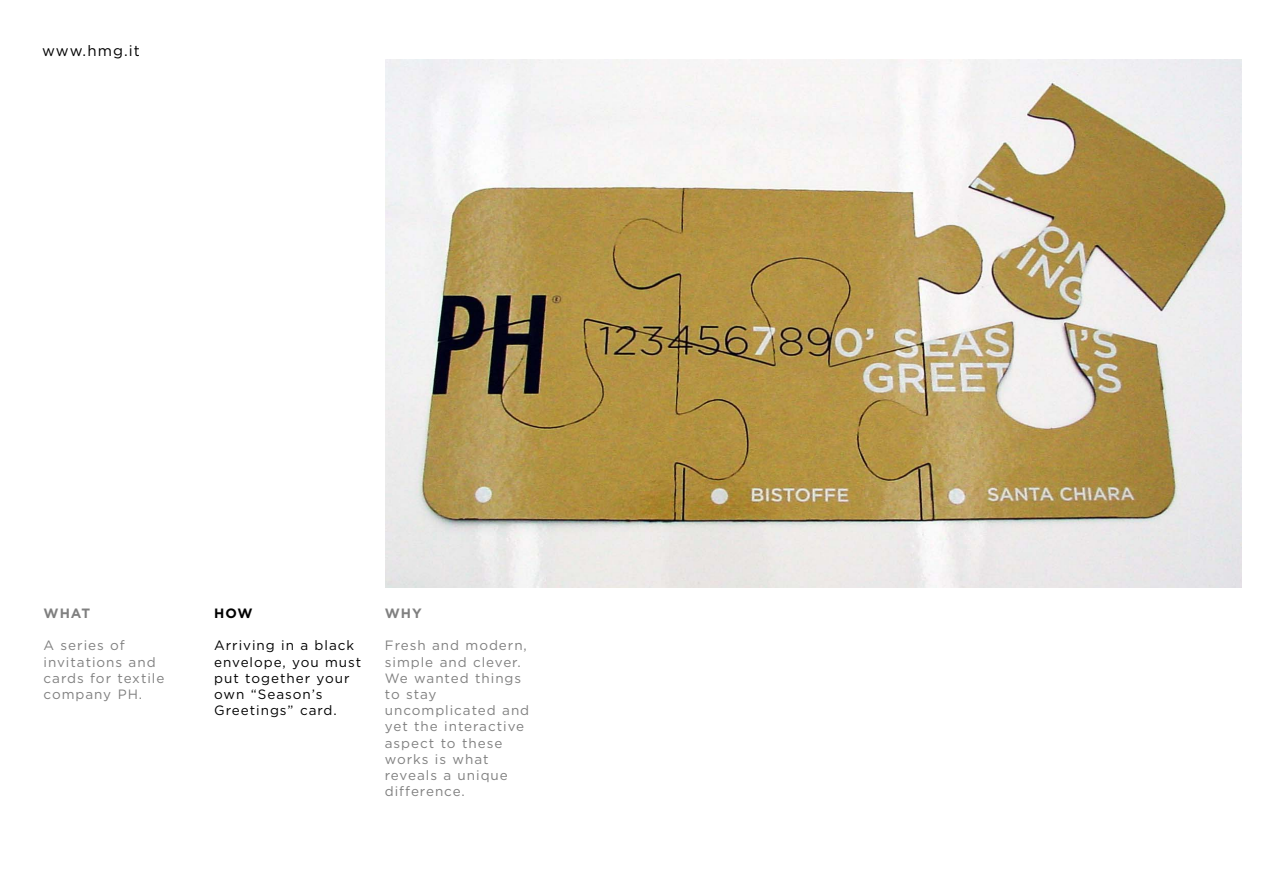
<style>
.page{position:relative;width:1263px;height:893px;background:#fff}
.page>*{position:absolute;margin:0;border:0;box-sizing:border-box;transform-origin:0 0}
.t1{font:15px "Gotham";letter-spacing:.07em;color:#000}
.t2{font:13.5px/16.2px "Gotham";letter-spacing:.07em;color:#808080}
.t3{font:13.5px/16.2px "Gotham";letter-spacing:.07em;color:#000}
.t4{font:700 13.5px "Gotham";letter-spacing:.075em;color:#808080}
.t5{font:700 13.5px "Gotham";color:#000}
</style>
<div class="page">
<img style="left:386px;top:60px;width:856px;height:527px">
<p class="t1" style="left:42px;top:45px;width:99px">www.hmg.it</p>
<p class="t4" style="left:44px;top:608px;width:48px">WHAT</p>
<p class="t2" style="left:44px;top:638px;width:122px">A series of invitations and cards for textile company PH.</p>
<p class="t5" style="left:214px;top:608px;width:40px">HOW</p>
<p class="t3" style="left:214px;top:638px;width:149px">Arriving in a black envelope, you must put together your own “Season’s<br>Greetings” card.</p>
<p class="t4" style="left:385px;top:608px;width:39px">WHY</p>
<p class="t2" style="left:385px;top:638px;width:146px">Fresh and modern, simple and clever.<br>We wanted things to stay uncomplicated and yet the interactive aspect to these works is what reveals a unique difference.</p>
</div>
